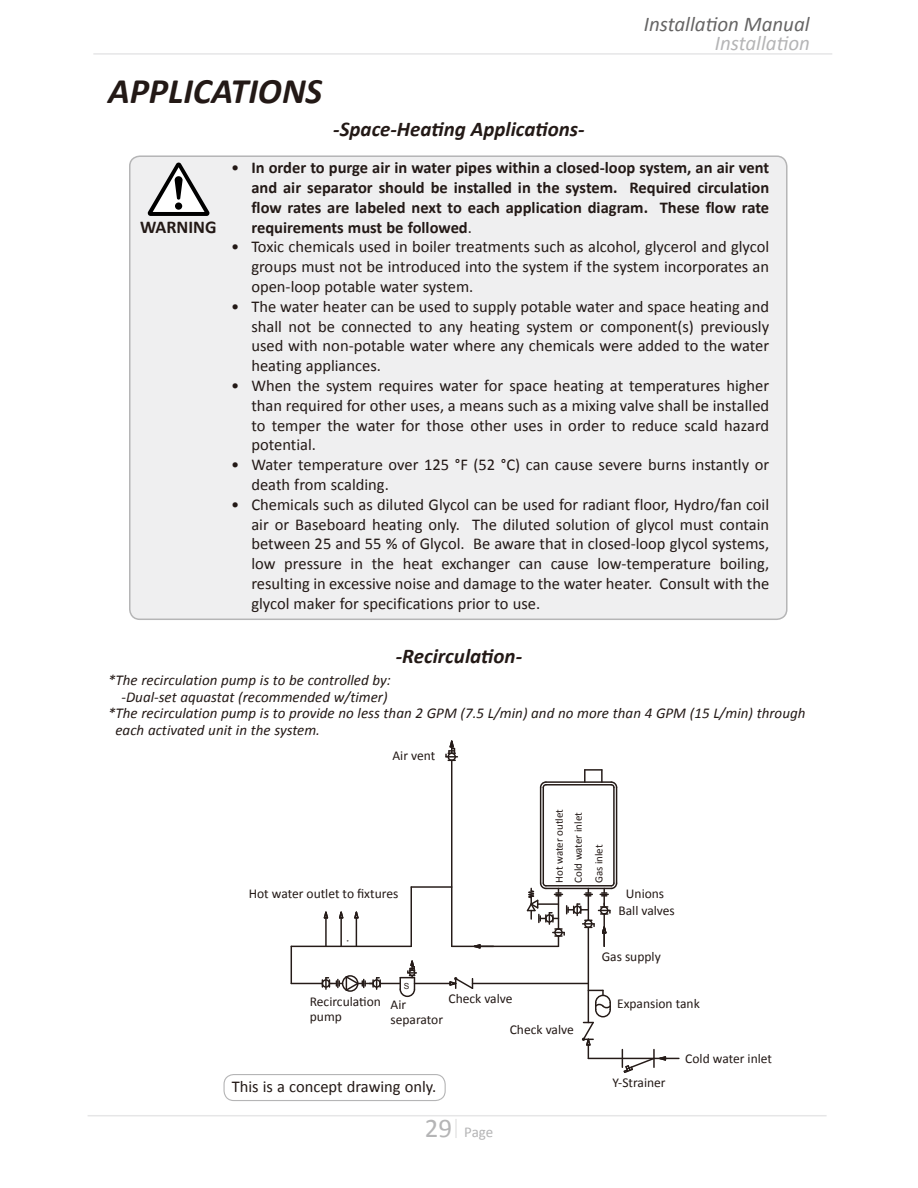
<style>
.page{position:relative;width:918px;height:1188px;background:#fff}
.page>*{position:absolute;margin:0;border:0;box-sizing:border-box;transform-origin:0 0}
.Section_Heading__Bod{font:italic 700 36px "Calibri";color:#231916}
.SubSection_Heading{font:italic 700 21px "Calibri";color:#231916}
.Chapter_header{font:italic 21px "Calibri";color:#666565}
.section_header{font:italic 21px "Calibri";color:#b5b5b6}
.Body_Text{font:700 18px "Calibri";color:#231916}
.Body_Text-2{font:16.5px/19.8px "Calibri";color:#231916;text-align:justify}
.t1{font:700 16.5px/19.8px "Calibri";color:#231916;text-align:justify}
.Body_Text-3{font:italic 15px "Calibri";color:#231916}
.Bullet_List{font:italic 15px "Calibri";color:#231916}
.Double_Indented_Bull{font:italic 15px "Calibri";color:#231916}
.t2{font:15px "Calibri";color:#b5b5b6}
.Annotation_Text_Aria{font:13.5px "Calibri";color:#231916}
.Annotation_Text_Aria-2{font:10.95px "Calibri";color:#231916}
.t3{font:8.4px "Arial";color:#231916}
.s1{font-weight:400}
.s2{font-size:27px}
</style>
<div class="page">
<hr style="left:88px;top:1115px;width:739px;height:1px;background:#e6e6e7">
<svg style="left:455px;top:1119px;width:2px;height:19px"></svg>
<hr style="left:93px;top:53px;width:739px;height:2px;background:#e6e6e7">
<div style="left:130px;top:156px;width:657px;height:463px;background:#efeff0;border-radius:10px"></div>
<div style="left:129px;top:155px;width:659px;height:465px;border:2px solid #b5b5b6;border-radius:10px"></div>
<svg style="left:148px;top:163px;width:62px;height:53px"></svg>
<hr style="left:546px;top:781px;width:65px;height:2px;background:#251b18">
<hr style="left:616px;top:787px;width:1px;height:96px;background:#251b18">
<hr style="left:540px;top:787px;width:1px;height:96px;background:#251b18">
<hr style="left:613px;top:787px;width:2px;height:96px;background:#251b18">
<svg style="left:610px;top:781px;width:8px;height:8px"></svg>
<hr style="left:546px;top:784px;width:65px;height:2px;background:#251b18">
<svg style="left:539px;top:781px;width:8px;height:8px"></svg>
<hr style="left:543px;top:787px;width:1px;height:96px;background:#251b18">
<svg style="left:584px;top:769px;width:19px;height:13px"></svg>
<hr style="left:411px;top:887px;width:1px;height:59px;background:#251b18">
<hr style="left:411px;top:886px;width:41px;height:2px;background:#251b18">
<hr style="left:291px;top:946px;width:120px;height:1px;background:#251b18">
<hr style="left:452px;top:946px;width:106px;height:1px;background:#251b18">
<hr style="left:291px;top:946px;width:1px;height:37px;background:#251b18">
<hr style="left:588px;top:927px;width:1px;height:96px;background:#251b18">
<svg style="left:469px;top:944px;width:24px;height:5px"></svg>
<hr style="left:451px;top:760px;width:1px;height:186px;background:#251b18">
<svg style="left:338px;top:911px;width:22px;height:35px"></svg>
<hr style="left:325px;top:918px;width:2px;height:28px;background:#251b18">
<svg style="left:323px;top:911px;width:6px;height:9px"></svg>
<hr style="left:291px;top:983px;width:31px;height:1px;background:#251b18">
<hr style="left:473px;top:983px;width:115px;height:1px;background:#251b18">
<hr style="left:414px;top:983px;width:36px;height:1px;background:#251b18">
<svg style="left:448px;top:977px;width:27px;height:12px"></svg>
<svg style="left:581px;top:990px;width:31px;height:68px"></svg>
<svg style="left:525px;top:882px;width:93px;height:64px"></svg>
<svg style="left:445px;top:740px;width:12px;height:21px"></svg>
<svg style="left:322px;top:960px;width:94px;height:38px"></svg>
<hr style="left:588px;top:1058px;width:91px;height:1px;background:#251b18">
<svg style="left:622px;top:1050px;width:45px;height:23px"></svg>
<div style="left:223px;top:1074px;width:223px;height:27px;border:1px solid #b5b5b6;border-radius:10px"></div>
<p class="Chapter_header" style="left:644px;top:10px;width:167px">Installation Manual</p>
<p class="Section_Heading__Bod" style="left:108px;top:68px;width:216px">APPLICATIONS</p>
<p class="SubSection_Heading" style="left:333px;top:116px;width:253px">-Space-Heating Applications-</p>
<p class="section_header" style="left:715px;top:29px;width:97px">Installation</p>
<p class="Body_Text" style="left:140px;top:216px;width:78px">WARNING</p>
<p class="t1" style="left:251px;top:158px;width:519px;text-indent:-20px"><span class="s1">•</span> In order to purge air in water pipes within a closed-loop system, an air vent and air separator should be installed in the system. Required circulation flow rates are labeled next to each application diagram. These flow rate requirements must be followed<span class="s1">.</span></p>
<p class="Body_Text-2" style="left:251px;top:237px;width:519px;text-indent:-20px">• Toxic chemicals used in boiler treatments such as alcohol, glycerol and glycol groups must not be introduced into the system if the system incorporates an open-loop potable water system.</p>
<p class="Body_Text-2" style="left:251px;top:296px;width:519px;text-indent:-20px">• The water heater can be used to supply potable water and space heating and shall not be connected to any heating system or component(s) previously used with non-potable water where any chemicals were added to the water heating appliances.</p>
<p class="Body_Text-2" style="left:251px;top:376px;width:519px;text-indent:-20px">• When the system requires water for space heating at temperatures higher than required for other uses, a means such as a mixing valve shall be installed to temper the water for those other uses in order to reduce scald hazard potential.</p>
<p class="Body_Text-2" style="left:251px;top:455px;width:519px;text-indent:-20px">• Water temperature over 125 °F (52 °C) can cause severe burns instantly or death from scalding.</p>
<p class="Body_Text-2" style="left:251px;top:494px;width:519px;text-indent:-20px">• Chemicals such as diluted Glycol can be used for radiant floor, Hydro/fan coil air or Baseboard heating only. The diluted solution of glycol must contain between 25 and 55 % of Glycol. Be aware that in closed-loop glycol systems, low pressure in the heat exchanger can cause low-temperature boiling, resulting in excessive noise and damage to the water heater. Consult with the glycol maker for specifications prior to use.</p>
<p class="SubSection_Heading" style="left:396px;top:642px;width:128px">-Recirculation-</p>
<p class="Bullet_List" style="left:108px;top:670px;width:284px">*The recirculation pump is to be controlled by:</p>
<p class="Double_Indented_Bull" style="left:122px;top:686px;width:268px">-Dual-set aquastat (recommended w/timer)</p>
<p class="Body_Text-3" style="left:108px;top:703px;width:699px">*The recirculation pump is to provide no less than 2 GPM (7.5 L/min) and no more than 4 GPM (15 L/min) through</p>
<p class="Bullet_List" style="left:115px;top:719px;width:206px">each activated unit in the system.</p>
<p class="Annotation_Text_Aria" style="left:392px;top:747px;width:44px">Air vent</p>
<p class="Annotation_Text_Aria" style="left:249px;top:885px;width:151px">Hot water outlet to fixtures</p>
<p class="Annotation_Text_Aria-2" style="left:552px;top:883px;width:75px;rotate:-90deg">Hot water outlet</p>
<p class="Annotation_Text_Aria-2" style="left:571px;top:883px;width:72px;rotate:-90deg">Cold water inlet</p>
<p class="Annotation_Text_Aria-2" style="left:592px;top:883px;width:40px;rotate:-90deg">Gas inlet</p>
<p class="Annotation_Text_Aria" style="left:626px;top:885px;width:40px">Unions</p>
<p class="Annotation_Text_Aria" style="left:618px;top:902px;width:58px">Ball valves</p>
<p class="Annotation_Text_Aria" style="left:310px;top:993px;width:73px">Recirculation</p>
<p class="Annotation_Text_Aria" style="left:310px;top:1008px;width:34px">pump</p>
<p class="t3" style="left:404px;top:981px;width:7px">S</p>
<p class="Annotation_Text_Aria" style="left:449px;top:990px;width:66px">Check valve</p>
<p class="Annotation_Text_Aria" style="left:510px;top:1021px;width:66px">Check valve</p>
<p class="Annotation_Text_Aria" style="left:391px;top:996px;width:17px">Air</p>
<p class="Annotation_Text_Aria" style="left:391px;top:1011px;width:54px">separator</p>
<p class="Body_Text-2" style="left:232px;top:1077px;width:204px">This is a concept drawing only.</p>
<p class="t2" style="left:425px;top:1123px;width:70px"><span class="s2">29</span> Page</p>
<p class="Annotation_Text_Aria" style="left:602px;top:948px;width:61px">Gas supply</p>
<p class="Annotation_Text_Aria" style="left:617px;top:995px;width:84px">Expansion tank</p>
<p class="Annotation_Text_Aria" style="left:613px;top:1074px;width:55px">Y-Strainer</p>
<p class="Annotation_Text_Aria" style="left:685px;top:1050px;width:88px">Cold water inlet</p>
</div>
